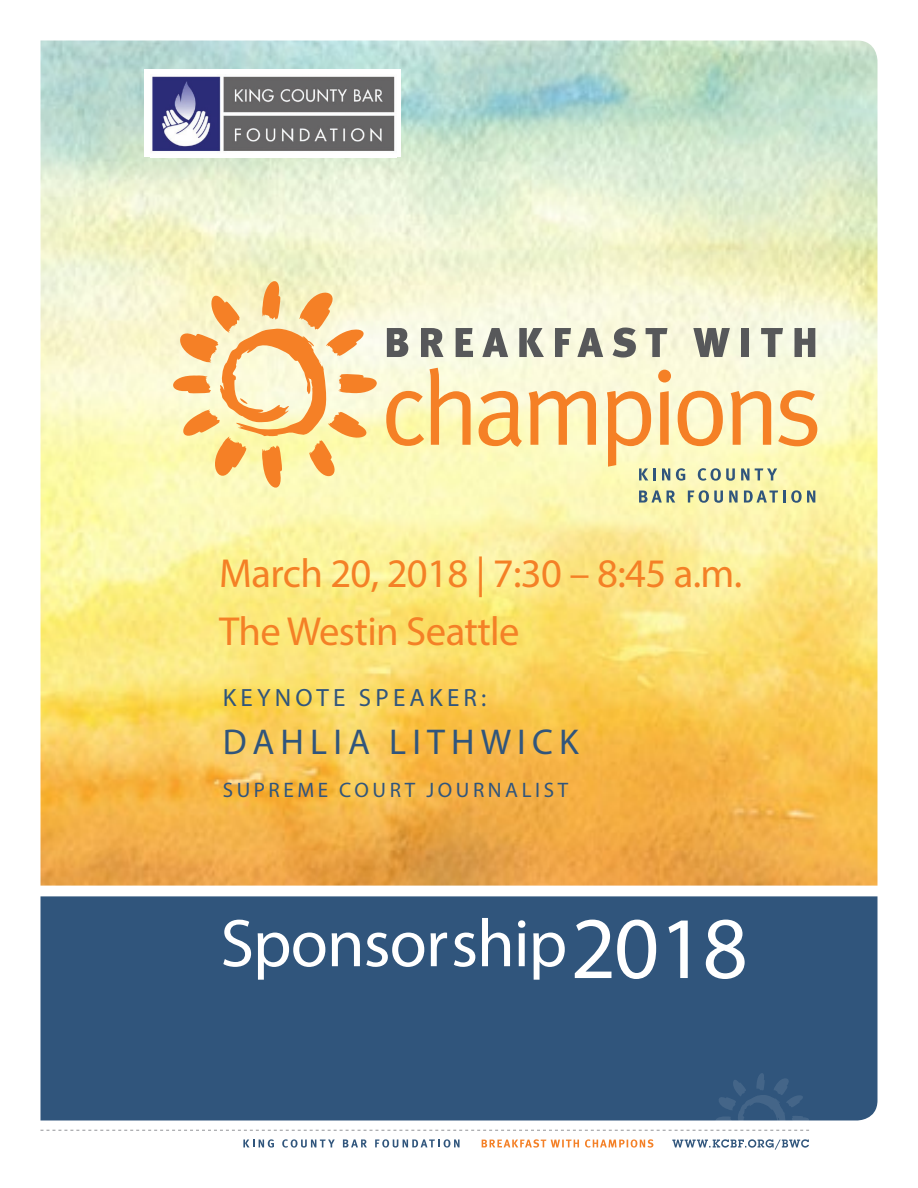
<style>
.page{position:relative;width:918px;height:1188px;background:#fff}
.page>*{position:absolute;margin:0;border:0;box-sizing:border-box;transform-origin:0 0}
.Head_1{font:88.5px "Myriad Pro";color:#fff}
.Head_1-2{font:67.95px "Myriad Pro";letter-spacing:-.015em;color:#fff}
.Subhead_1{font:40.65px "Myriad Pro";letter-spacing:-.015em;color:#f48026}
.Subhead_1-2{font:36px "Myriad Pro";letter-spacing:.17em;color:#30557c}
.Subhead_1-3{font:25.05px "Myriad Pro";letter-spacing:.17em;color:#30557c}
.Subhead_1-4{font:21px "Myriad Pro";letter-spacing:.17em;color:#30557c}
</style>
<div class="page">
<img style="left:40px;top:40px;width:838px;height:846px">
<svg style="left:40px;top:1130px;width:769px;height:1px"></svg>
<div style="left:40px;top:896px;width:838px;height:224px;background:#30557c"></div>
<svg style="left:714px;top:1072px;width:96px;height:49px;background:#375a80"></svg>
<svg style="left:479px;top:391px;width:43px;height:56px;background:#f8c27b"></svg>
<svg style="left:529px;top:391px;width:67px;height:54px;background:#f8c583"></svg>
<svg style="left:482px;top:328px;width:26px;height:29px"></svg>
<svg style="left:519px;top:328px;width:25px;height:29px"></svg>
<svg style="left:555px;top:328px;width:16px;height:29px"></svg>
<svg style="left:577px;top:328px;width:26px;height:29px"></svg>
<svg style="left:613px;top:328px;width:23px;height:30px"></svg>
<svg style="left:646px;top:328px;width:21px;height:29px"></svg>
<svg style="left:693px;top:328px;width:37px;height:29px"></svg>
<div style="left:741px;top:328px;width:8px;height:29px;background:#57585a"></div>
<svg style="left:761px;top:328px;width:22px;height:29px"></svg>
<svg style="left:795px;top:328px;width:20px;height:29px"></svg>
<svg style="left:607px;top:370px;width:210px;height:111px;background:#f5dea9"></svg>
<svg style="left:639px;top:490px;width:36px;height:13px"></svg>
<svg style="left:688px;top:490px;width:35px;height:13px"></svg>
<svg style="left:729px;top:491px;width:9px;height:12px"></svg>
<svg style="left:744px;top:490px;width:71px;height:13px"></svg>
<svg style="left:165px;top:273px;width:308px;height:224px;background:#f5dea8"></svg>
<div style="left:144px;top:69px;width:257px;height:88px;background:#fff"></div>
<img style="left:152px;top:76px;width:243px;height:76px">
<svg style="left:482px;top:1139px;width:171px;height:9px"></svg>
<svg style="left:243px;top:1139px;width:31px;height:9px"></svg>
<svg style="left:282px;top:1139px;width:53px;height:9px"></svg>
<svg style="left:343px;top:1139px;width:24px;height:8px"></svg>
<svg style="left:375px;top:1139px;width:85px;height:9px"></svg>
<svg style="left:672px;top:1139px;width:137px;height:11px"></svg>
<p class="Subhead_1" style="left:219px;top:548px;width:525px">March 20, 2018 | 7:30 – 8:45 a.m.</p>
<p class="Subhead_1" style="left:219px;top:606px;width:302px">The Westin Seattle</p>
<p class="Subhead_1-3" style="left:223px;top:682px;width:265px">KEYNOTE SPEAKER:</p>
<p class="Subhead_1-2" style="left:223px;top:720px;width:357px">DAHLIA LITHWICK</p>
<p class="Subhead_1-4" style="left:223px;top:777px;width:347px">SUPREME COURT JOURNALIST</p>
<p class="Head_1-2" style="left:220px;top:902px;width:348px">Sponsorship</p>
<p class="Head_1" style="left:571px;top:894px;width:179px">2018</p>
</div>
